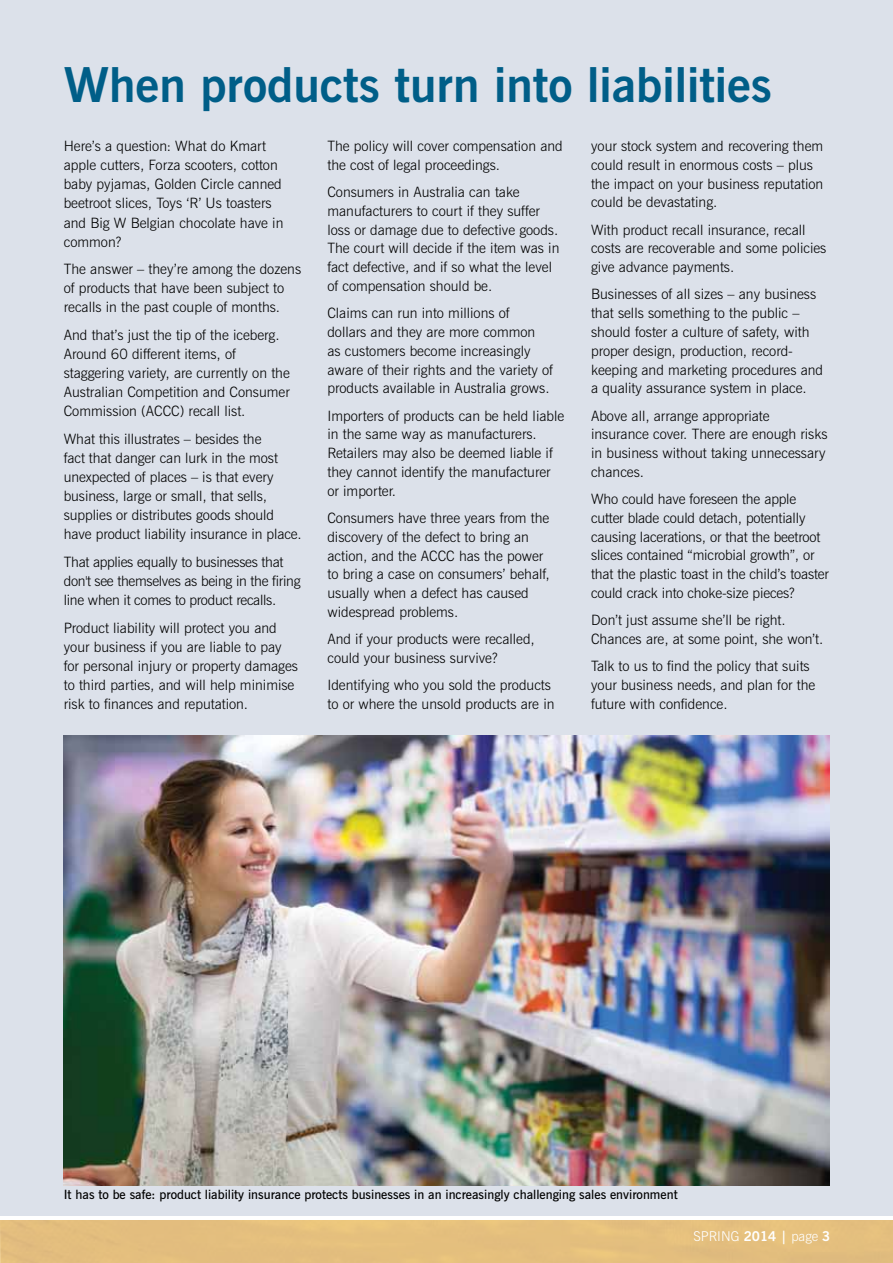
<style>
.page{position:relative;width:893px;height:1263px;background:#fff}
.page>*{position:absolute;margin:0;border:0;box-sizing:border-box;transform-origin:0 0}
.t1{font:700 48px "News Gothic BT";color:#005e88}
.t2{font:300 14.25px/18.8px "News Gothic BT";color:#000}
.t3{font:300 14.25px/19px "News Gothic BT";letter-spacing:-.02em;color:#000}
.t4{font:300 13.5px "News Gothic BT";color:#fff}
.t5{font:600 12.75px "News Gothic BT";color:#000}
.s1{font-weight:700}
</style>
<div class="page">
<div style="left:0;top:1220px;width:893px;height:43px;background:#e4bf7e"></div>
<div style="left:0;top:0;width:893px;height:1215px;background:#dce1ea"></div>
<img style="left:64px;top:736px;width:765px;height:449px">
<h1 class="t1" style="left:64px;top:56px;width:710px">When products turn into liabilities</h1>
<p class="t2" style="left:64px;top:137px;width:221px">Here’s a question: What do Kmart apple cutters, Forza scooters, cotton baby pyjamas, Golden Circle canned beetroot slices, Toys ‘R’ Us toasters and Big W Belgian chocolate have in common?</p>
<p class="t2" style="left:64px;top:260px;width:239px">The answer – they’re among the dozens of products that have been subject to recalls in the past couple of months.</p>
<p class="t2" style="left:64px;top:325px;width:228px">And that’s just the tip of the iceberg.<br>Around 60 different items, of staggering variety, are currently on the Australian Competition and Consumer Commission (ACCC) recall list.</p>
<p class="t2" style="left:64px;top:429px;width:240px">What this illustrates – besides the<br>fact that danger can lurk in the most unexpected of places – is that every business, large or small, that sells, supplies or distributes goods should have product liability insurance in place.</p>
<p class="t3" style="left:64px;top:552px;width:238px">That applies equally to businesses that don't see themselves as being in the firing line when it comes to product recalls.</p>
<p class="t2" style="left:64px;top:618px;width:236px">Product liability will protect you and your business if you are liable to pay for personal injury or property damages to third parties, and will help minimise risk to finances and reputation.</p>
<p class="t2" style="left:591px;top:137px;width:234px">your stock system and recovering them could result in enormous costs – plus the impact on your business reputation could be devastating.</p>
<p class="t2" style="left:591px;top:220px;width:237px">With product recall insurance, recall costs are recoverable and some policies give advance payments.</p>
<p class="t2" style="left:591px;top:285px;width:234px">Businesses of all sizes – any business that sells something to the public – should foster a culture of safety, with proper design, production, record&shy;keeping and marketing procedures and a quality assurance system in place.</p>
<p class="t2" style="left:591px;top:406px;width:238px">Above all, arrange appropriate insurance cover. There are enough risks in business without taking unnecessary chances.</p>
<p class="t2" style="left:591px;top:490px;width:239px">Who could have foreseen the apple cutter blade could detach, potentially causing lacerations, or that the beetroot slices contained “microbial growth”, or that the plastic toast in the child’s toaster could crack into choke-size pieces?</p>
<p class="t2" style="left:591px;top:611px;width:234px">Don’t just assume she’ll be right.<br>Chances are, at some point, she won’t.</p>
<p class="t2" style="left:591px;top:657px;width:226px">Talk to us to find the policy that suits your business needs, and plan for the future with confidence.</p>
<p class="t2" style="left:327px;top:137px;width:237px">The policy will cover compensation and the cost of legal proceedings.</p>
<p class="t2" style="left:327px;top:183px;width:233px">Consumers in Australia can take manufacturers to court if they suffer loss or damage due to defective goods.<br>The court will decide if the item was in fact defective, and if so what the level of compensation should be.</p>
<p class="t2" style="left:327px;top:304px;width:227px">Claims can run into millions of<br>dollars and they are more common<br>as customers become increasingly aware of their rights and the variety of products available in Australia grows.</p>
<p class="t2" style="left:327px;top:406px;width:238px">Importers of products can be held liable in the same way as manufacturers.<br>Retailers may also be deemed liable if they cannot identify the manufacturer or importer.</p>
<p class="t2" style="left:327px;top:508px;width:224px">Consumers have three years from the discovery of the defect to bring an action, and the ACCC has the power to bring a case on consumers’ behalf, usually when a defect has caused widespread problems.</p>
<p class="t2" style="left:327px;top:630px;width:209px">And if your products were recalled, could your business survive?</p>
<p class="t2" style="left:327px;top:676px;width:229px">Identifying who you sold the products to or where the unsold products are in</p>
<p class="t5" style="left:64px;top:1187px;width:615px">It has to be safe: product liability insurance protects businesses in an increasingly challenging sales environment</p>
<p class="t4" style="left:693px;top:1228px;width:139px">SPRING <span class="s1">2014 |</span> page <span class="s1">3</span></p>
</div>
